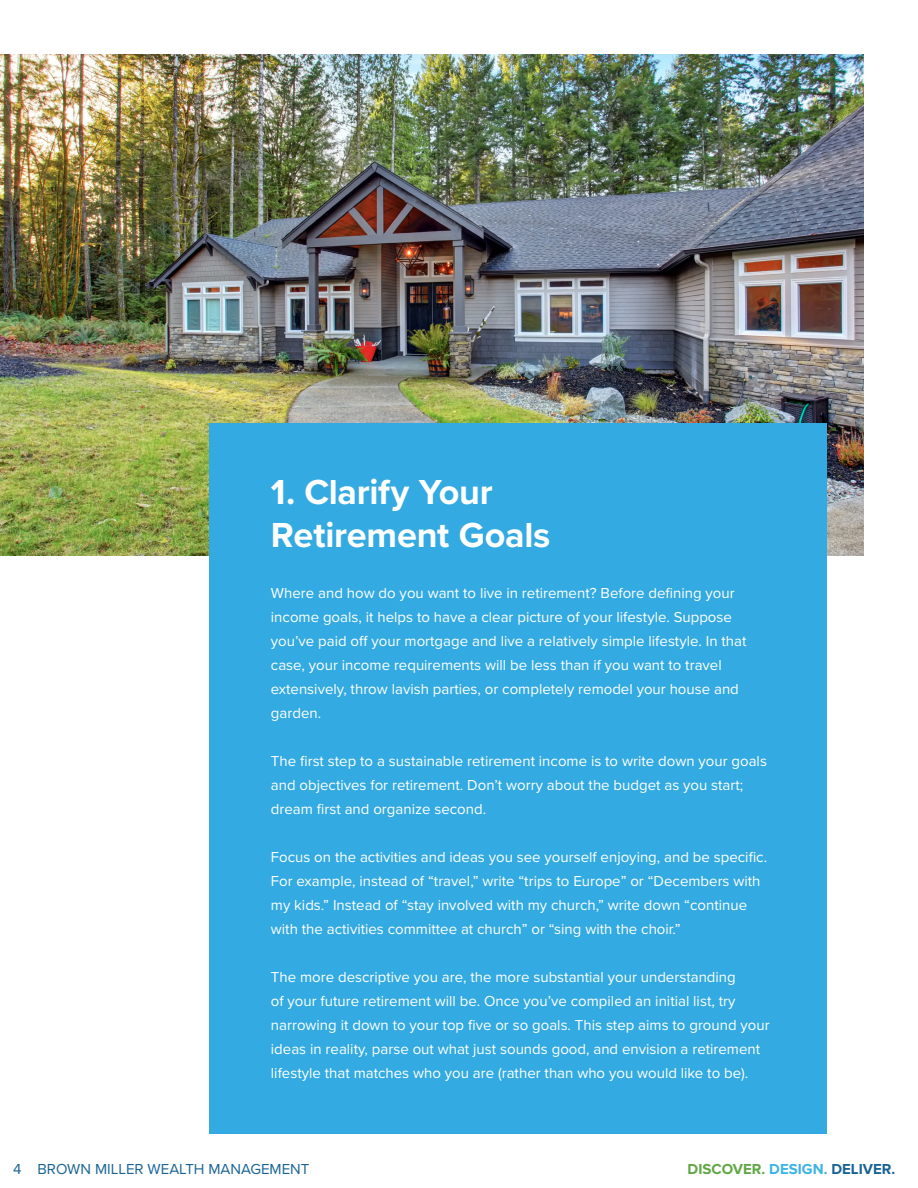
<style>
.page{position:relative;width:918px;height:1188px;background:#fff}
.page>*{position:absolute;margin:0;border:0;box-sizing:border-box;transform-origin:0 0}
.t1{font:700 36px/43.2px "Proxima Nova";letter-spacing:-.005em;color:#fff}
.t2{font:15px/24px "Proxima Nova";color:#fff}
.t3{font:15px "Proxima Nova";color:#196394}
.t4{font:700 15px "Proxima Nova";color:#61a744}
.s1{color:#3cb4e5}
.s2{color:#196394}
</style>
<div class="page">
<img style="left:0;top:54px;width:864px;height:501px">
<div style="left:210px;top:423px;width:617px;height:711px;background:#33aae1"></div>
<p class="t1" style="left:271px;top:469px;width:281px">1. Clarify Your<br>Retirement Goals</p>
<p class="t2" style="left:271px;top:580px;width:477px">Where and how do you want to live in retirement? Before defining your income goals, it helps to have a clear picture of your lifestyle. Suppose you’ve paid off your mortgage and live a relatively simple lifestyle. In that case, your income requirements will be less than if you want to travel extensively, throw lavish parties, or completely remodel your house and garden.</p>
<p class="t2" style="left:271px;top:748px;width:498px">The first step to a sustainable retirement income is to write down your goals and objectives for retirement. Don’t worry about the budget as you start; dream first and organize second.</p>
<p class="t2" style="left:271px;top:844px;width:498px">Focus on the activities and ideas you see yourself enjoying, and be specific.<br>For example, instead of “travel,” write “trips to Europe” or “Decembers with my kids.” Instead of “stay involved with my church,” write down “continue with the activities committee at church” or “sing with the choir.”</p>
<p class="t2" style="left:271px;top:964px;width:500px">The more descriptive you are, the more substantial your understanding<br>of your future retirement will be. Once you’ve compiled an initial list, try narrowing it down to your top five or so goals. This step aims to ground your ideas in reality, parse out what just sounds good, and envision a retirement lifestyle that matches who you are (rather than who you would like to be).</p>
<p class="t3" style="left:13px;top:1158px;width:298px">4 BROWN MILLER WEALTH MANAGEMENT</p>
<p class="t4" style="left:688px;top:1158px;width:209px">DISCOVER. <span class="s1">DESIGN.</span> <span class="s2">DELIVER.</span></p>
</div>
